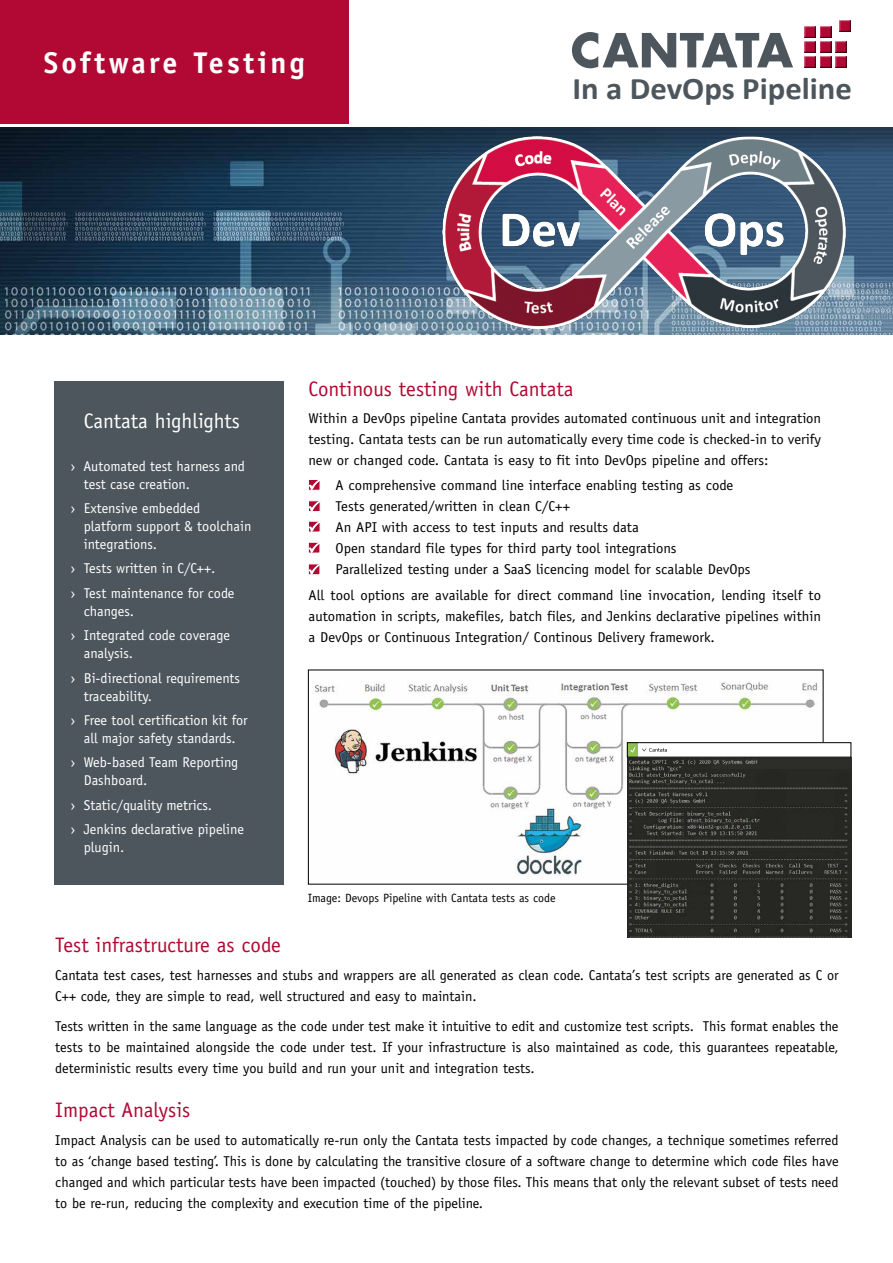
<style>
.page{position:relative;width:893px;height:1263px;background:#fff}
.page>*{position:absolute;margin:0;border:0;box-sizing:border-box;transform-origin:0 0}
.t1{font:700 31.5px "Calibri";color:#4c565c;scale:1.04 1}
.t2{font:700 30px "Officina Sans Std";letter-spacing:.11em;color:#fff}
.t3{font:21px "Officina Sans Std";color:#b10933}
.t4{font:21px "Officina Sans Std";color:#fff}
.t5{font:14.25px/21px "Officina Sans Std";color:#000;text-align:justify}
.t6{font:14.25px/24.5px "Officina Sans Std";color:#fff}
.t7{font:12px "Officina Sans Std";color:#000}
</style>
<div class="page">
<div style="left:0;top:0;width:349px;height:123px;background:#b10933"></div>
<img style="left:0;top:128px;width:893px;height:207px">
<img style="left:442px;top:128px;width:411px;height:203px">
<svg style="left:839px;top:20px;width:12px;height:12px"></svg>
<svg style="left:804px;top:26px;width:12px;height:12px"></svg>
<svg style="left:820px;top:26px;width:12px;height:12px"></svg>
<svg style="left:804px;top:41px;width:12px;height:12px"></svg>
<svg style="left:804px;top:56px;width:12px;height:12px"></svg>
<svg style="left:820px;top:56px;width:12px;height:12px"></svg>
<svg style="left:835px;top:41px;width:12px;height:12px"></svg>
<svg style="left:835px;top:56px;width:12px;height:12px"></svg>
<svg style="left:820px;top:41px;width:12px;height:12px"></svg>
<svg style="left:572px;top:32px;width:221px;height:36px"></svg>
<img style="left:312px;top:682px;width:507px;height:194px">
<div style="left:308px;top:479px;width:12px;height:11px;background:#fbf4f6;border:1px solid #fff"></div>
<svg style="left:309px;top:479px;width:11px;height:11px"></svg>
<div style="left:54px;top:381px;width:229px;height:503px;background:#4c565c"></div>
<svg style="left:309px;top:501px;width:11px;height:11px"></svg>
<svg style="left:309px;top:521px;width:11px;height:11px"></svg>
<svg style="left:308px;top:542px;width:12px;height:11px"></svg>
<svg style="left:308px;top:564px;width:12px;height:11px"></svg>
<div style="left:627px;top:743px;width:224px;height:14px;background:#fff"></div>
<div style="left:627px;top:743px;width:11px;height:14px;background:#8ec04f"></div>
<div style="left:627px;top:742px;width:224px;height:15px;border:1px solid #000"></div>
<svg style="left:630px;top:747px;width:5px;height:5px"></svg>
<svg style="left:642px;top:748px;width:25px;height:4px"></svg>
<img style="left:627px;top:757px;width:224px;height:181px">
<h2 class="t2" style="left:44px;top:44px;width:262px">Software Testing</h2>
<h1 class="t1" style="left:572px;top:66px;width:270px">In a DevOps Pipeline</h1>
<h3 class="t4" style="left:84px;top:409px;width:158px">Cantata highlights</h3>
<p class="t6" style="left:84px;top:457px;width:163px;line-height:18px;text-indent:-13px">› Automated test harness and test case creation.</p>
<p class="t6" style="left:84px;top:499px;width:169px;line-height:18px;text-indent:-13px">› Extensive embedded platform support &amp; toolchain integrations.</p>
<p class="t6" style="left:71px;top:556px;width:165px">› Tests written in C/C++.<br>› Test maintenance for code</p>
<p class="t6" style="left:71px;top:599px;width:160px;text-indent:13px">changes.<br>› Integrated code coverage</p>
<p class="t6" style="left:71px;top:641px;width:171px;text-indent:13px">analysis.<br>› Bi-directional requirements</p>
<p class="t6" style="left:71px;top:683px;width:178px;text-indent:13px">traceability.<br>› Free tool certification kit for</p>
<p class="t6" style="left:71px;top:726px;width:169px;text-align:right">all major safety standards.<br>› Web-based Team Reporting</p>
<p class="t6" style="left:71px;top:768px;width:174px;text-indent:13px">Dashboard.<br>› Static/quality metrics.<br>› Jenkins declarative pipeline</p>
<p class="t6" style="left:84px;top:835px;width:42px">plugin.</p>
<h3 class="t3" style="left:308px;top:377px;width:267px">Continous testing with Cantata</h3>
<p class="t5" style="left:309px;top:407px;width:514px">Within a DevOps pipeline Cantata provides automated continuous unit and integration testing. Cantata tests can be run automatically every time code is checked-in to verify new or changed code. Cantata is easy to fit into DevOps pipeline and offers:</p>
<p class="t5" style="left:309px;top:475px;width:426px">• A comprehensive command line interface enabling testing as code</p>
<p class="t5" style="left:309px;top:496px;width:263px">• Tests generated/written in clean C/C++</p>
<p class="t5" style="left:309px;top:517px;width:332px">• An API with access to test inputs and results data</p>
<p class="t5" style="left:309px;top:538px;width:370px">• Open standard file types for third party tool integrations</p>
<p class="t5" style="left:309px;top:557px;width:514px;line-height:25.5px">• Parallelized testing under a SaaS licencing model for scalable DevOps<br>All tool options are available for direct command line invocation, lending itself to</p>
<p class="t5" style="left:309px;top:605px;width:514px">automation in scripts, makefiles, batch files, and Jenkins declarative pipelines within a DevOps or Continuous Integration/ Continous Delivery framework.</p>
<p class="t7" style="left:308px;top:891px;width:249px">Image: Devops Pipeline with Cantata tests as code</p>
<h3 class="t3" style="left:55px;top:932px;width:227px">Test infrastructure as code</h3>
<p class="t5" style="left:55px;top:965px;width:785px">Cantata test cases, test harnesses and stubs and wrappers are all generated as clean code. Cantata’s test scripts are generated as C or<br>C++ code, they are simple to read, well structured and easy to maintain.</p>
<p class="t5" style="left:55px;top:1016px;width:785px">Tests written in the same language as the code under test make it intuitive to edit and customize test scripts. This format enables the tests to be maintained alongside the code under test. If your infrastructure is also maintained as code, this guarantees repeatable, deterministic results every time you build and run your unit and integration tests.</p>
<h3 class="t3" style="left:55px;top:1097px;width:137px">Impact Analysis</h3>
<p class="t5" style="left:55px;top:1130px;width:785px">Impact Analysis can be used to automatically re-run only the Cantata tests impacted by code changes, a technique sometimes referred to as ‘change based testing’. This is done by calculating the transitive closure of a software change to determine which code files have changed and which particular tests have been impacted (touched) by those files. This means that only the relevant subset of tests need to be re-run, reducing the complexity and execution time of the pipeline.</p>
</div>
